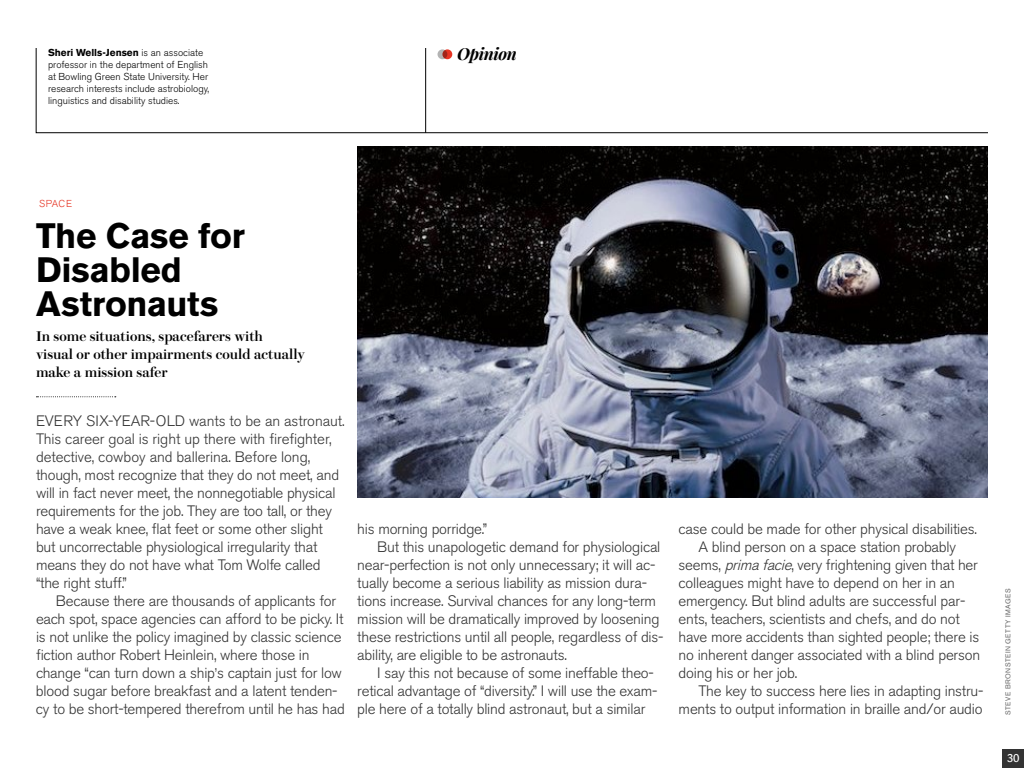
<style>
.page{position:relative;width:1024px;height:768px;background:#fff}
.page>*{position:absolute;margin:0;border:0;box-sizing:border-box;transform-origin:0 0}
.t1{font:700 35px/34px "Akzidenz Grotesk BE";letter-spacing:-.01em;color:#000}
.t2{font:italic 700 16.6px "Playfair Display";letter-spacing:-.02em;color:#000}
.t3{font:300 15px/18px "Akzidenz Grotesk BE";letter-spacing:-.015em;color:#333}
.t4{font:500 14px/18px "Brunel Deck";color:#000}
.t5{font:11px "Apres";color:#fff}
.t6{font:300 10px/12px "Akzidenz Grotesk BE";color:#000}
.t7{font:300 10px "Akzidenz Grotesk BE";letter-spacing:.05em;color:#e63323}
.t8{font:7px "Akzidenz Grotesk BE";letter-spacing:.07em;color:#666}
.s1{font-weight:700}
.s2{font-size:14px}
.s3{font-style:italic}
</style>
<div class="page">
<div style="left:1003px;top:749px;width:21px;height:19px;background:#333"></div>
<svg style="left:36px;top:396px;width:80px;height:1px"></svg>
<img style="left:357px;top:146px;width:630px;height:352px">
<svg style="left:36px;top:48px;width:952px;height:85px"></svg>
<hr style="left:425px;top:48px;width:1px;height:85px;background:#000">
<div style="left:438px;top:49px;width:9px;height:10px;background:#b3b3b3;border-radius:50%"></div>
<svg style="left:442px;top:49px;width:10px;height:10px"></svg>
<p class="t6" style="left:48px;top:46px;width:163px"><span class="s1">Sheri Wells-Jensen</span> is an associate professor in the department of English at Bowling Green State University. Her research interests include astrobiology, linguistics and disability studies.</p>
<p class="t2" style="left:457px;top:42px;width:61px">Opinion</p>
<p class="t7" style="left:39px;top:198px;width:34px">SPACE</p>
<h1 class="t1" style="left:36px;top:219px;width:210px">The Case for<br>Disabled<br>Astronauts</h1>
<p class="t4" style="left:36px;top:328px;width:270px">In some situations, spacefarers with<br>visual or other impairments could actually make a mission safer</p>
<p class="t3" style="left:36px;top:412px;width:310px">EVERY SIX-YEAR-OLD wants to be an astronaut.<br>This career goal is right up there with firefighter, detective, cowboy and ballerina. Before long, though, most recognize that they do not meet, and will in fact never meet, the nonnegotiable physical requirements for the job. They are too tall, or they have a weak knee, flat feet or some other slight but uncorrectable physiological irregularity that means they do not have what Tom Wolfe called “the right stuff.”</p>
<p class="t3" style="left:36px;top:592px;width:310px;text-indent:20px">Because there are thousands of applicants for each spot, space agencies can afford to be picky. It is not unlike the policy imagined by classic science fiction author Robert Heinlein, where those in change “can turn down a ship<span class="s2">’</span>s captain just for low blood sugar before breakfast and a latent tenden&shy;cy to be short-tempered therefrom until he has had</p>
<p class="t3" style="left:357px;top:520px;width:131px">his morning porridge.”</p>
<p class="t3" style="left:377px;top:538px;width:285px">But this unapologetic demand for physiological</p>
<p class="t3" style="left:357px;top:556px;width:300px">near-perfection is not only unnecessary; it will ac-</p>
<p class="t3" style="left:357px;top:574px;width:291px">tually become a serious liability as mission dura-</p>
<p class="t3" style="left:357px;top:592px;width:300px">tions increase. Survival chances for any long-term</p>
<p class="t3" style="left:357px;top:610px;width:304px">mission will be dramatically improved by loosening</p>
<p class="t3" style="left:357px;top:628px;width:308px">these restrictions until all people, regardless of dis-</p>
<p class="t3" style="left:357px;top:646px;width:211px">ability, are eligible to be astronauts.</p>
<p class="t3" style="left:377px;top:664px;width:278px">I say this not because of some ineffable theo-</p>
<p class="t3" style="left:357px;top:682px;width:302px">retical advantage of “diversity.” I will use the exam-</p>
<p class="t3" style="left:357px;top:700px;width:290px">ple here of a totally blind astronaut, but a similar</p>
<p class="t3" style="left:679px;top:520px;width:300px">case could be made for other physical disabilities.</p>
<p class="t3" style="left:699px;top:538px;width:259px">A blind person on a space station probably</p>
<p class="t3" style="left:679px;top:556px;width:301px">seems, <span class="s3">primafacie</span>, very frightening given that her</p>
<p class="t3" style="left:679px;top:574px;width:278px">colleagues might have to depend on her in an</p>
<p class="t3" style="left:679px;top:592px;width:288px">emergency. But blind adults are successful par-</p>
<p class="t3" style="left:679px;top:610px;width:283px">ents, teachers, scientists and chefs, and do not</p>
<p class="t3" style="left:679px;top:628px;width:302px">have more accidents than sighted people; there is</p>
<p class="t3" style="left:679px;top:646px;width:303px">no inherent danger associated with a blind person</p>
<p class="t3" style="left:679px;top:664px;width:120px">doing his or her job.</p>
<p class="t3" style="left:699px;top:682px;width:286px">The key to success here lies in adapting instru-</p>
<p class="t3" style="left:679px;top:700px;width:305px">ments to output information in braille and/or audio</p>
<p class="t8" style="left:1004px;top:715px;width:128px;rotate:-90deg">STEVE BRONSTEIN GETTY IMAGES</p>
<p class="t5" style="left:1007px;top:752px;width:14px">30</p>
</div>
